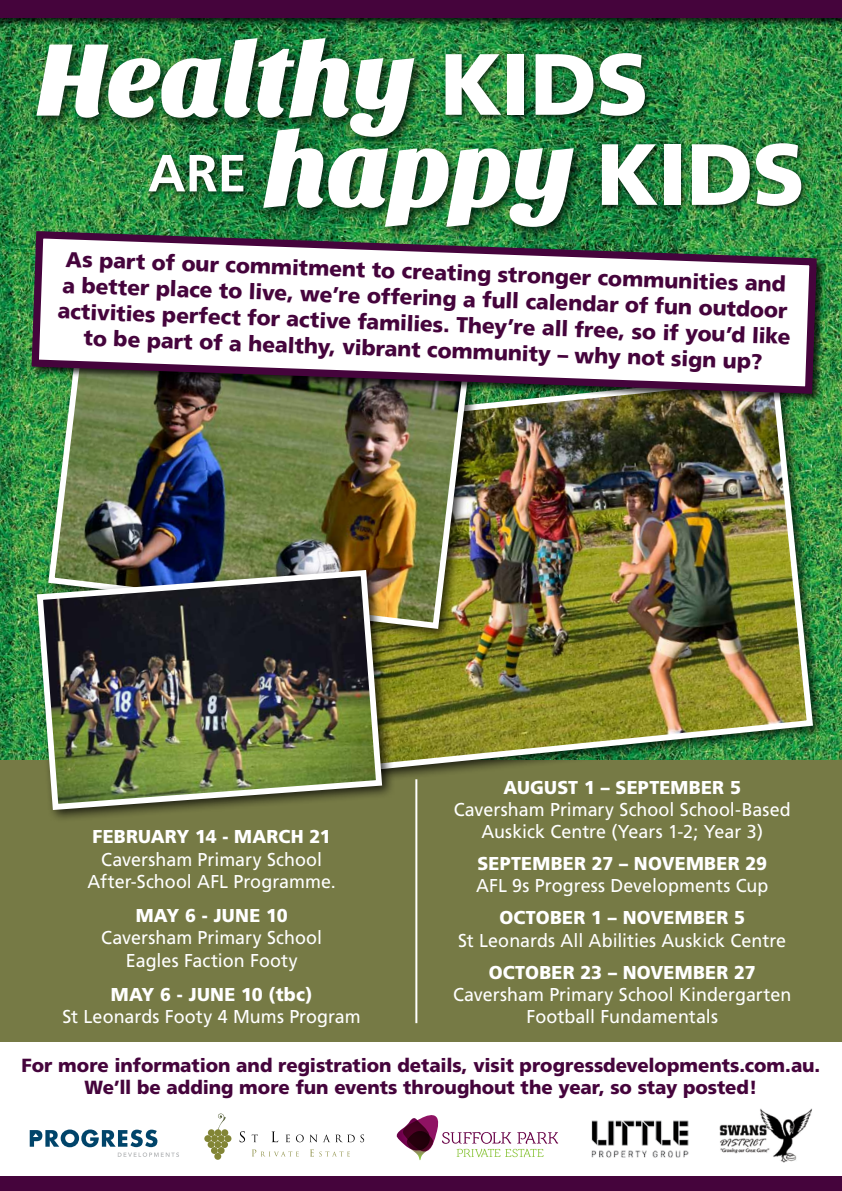
<style>
.page{position:relative;width:842px;height:1191px;background:#fff}
.page>*{position:absolute;margin:0;border:0;box-sizing:border-box;transform-origin:0 0}
.t1{font:105.2px/90.1px "Sansita One";letter-spacing:-.01em;color:#fff;scale:.96 1}
.t2{font:900 21.5px/26px "Frutiger";color:#45043c;text-align:center}
.t3{font:900 19px/22px "Frutiger";letter-spacing:-.005em;color:#45043c;text-align:center}
.t4{font:18.6px/22.2px "Frutiger";color:#fff;text-align:center;scale:.96 1}
.t5{font:900 18.6px "Frutiger";letter-spacing:.015em;color:#fff;scale:.96 1}
.s1{font-family:"Frutiger";font-weight:900;font-size:86.8px}
.s2{font-family:"Frutiger";font-weight:700;font-size:52.2px}
</style>
<div class="page">
<div style="left:0;top:0;width:842px;height:1093px;background:#767a45"></div>
<div style="left:0;top:1042px;width:842px;height:149px;background:#fff"></div>
<img style="left:0;top:27px;width:842px;height:733px">
<div style="left:0;top:1176px;width:842px;height:15px;background:#45043c"></div>
<img style="left:719px;top:1108px;width:93px;height:54px">
<svg style="left:30px;top:1129px;width:149px;height:28px"></svg>
<svg style="left:218px;top:1113px;width:8px;height:16px"></svg>
<div style="left:204px;top:1135px;width:7px;height:7px;background:#828535;border-radius:50%"></div>
<div style="left:211px;top:1135px;width:7px;height:7px;background:#828535;border-radius:50%"></div>
<div style="left:218px;top:1135px;width:7px;height:7px;background:#828535;border-radius:50%"></div>
<div style="left:225px;top:1135px;width:6px;height:7px;background:#828535;border-radius:50%"></div>
<div style="left:208px;top:1141px;width:7px;height:7px;background:#828535;border-radius:50%"></div>
<div style="left:214px;top:1141px;width:7px;height:7px;background:#828535;border-radius:50%"></div>
<div style="left:221px;top:1141px;width:7px;height:7px;background:#828535;border-radius:50%"></div>
<div style="left:208px;top:1129px;width:7px;height:7px;background:#828535;border-radius:50%"></div>
<div style="left:215px;top:1129px;width:7px;height:7px;background:#828535;border-radius:50%"></div>
<div style="left:221px;top:1129px;width:7px;height:7px;background:#828535;border-radius:50%"></div>
<div style="left:211px;top:1147px;width:7px;height:7px;background:#828535;border-radius:50%"></div>
<div style="left:218px;top:1147px;width:7px;height:7px;background:#828535;border-radius:50%"></div>
<div style="left:214px;top:1152px;width:7px;height:7px;background:#828535;border-radius:50%"></div>
<svg style="left:240px;top:1131px;width:5px;height:11px"></svg>
<svg style="left:252px;top:1134px;width:6px;height:8px"></svg>
<svg style="left:271px;top:1131px;width:7px;height:11px"></svg>
<svg style="left:286px;top:1134px;width:4px;height:8px"></svg>
<svg style="left:296px;top:1134px;width:21px;height:8px"></svg>
<svg style="left:323px;top:1134px;width:41px;height:8px"></svg>
<svg style="left:252px;top:1149px;width:47px;height:7px"></svg>
<svg style="left:310px;top:1149px;width:40px;height:7px"></svg>
<img style="left:591px;top:1120px;width:98px;height:38px">
<svg style="left:396px;top:1115px;width:162px;height:45px"></svg>
<div style="left:0;top:0;width:842px;height:27px;background:#000;opacity:.75"></div>
<div style="left:0;top:0;width:842px;height:18px;background:#45043c"></div>
<hr style="left:415px;top:779px;width:2px;height:244px;background:#fff">
<div style="left:233px;top:369px;width:593px;height:424px;background:#000;opacity:.75"></div>
<img style="left:395px;top:403px;width:421px;height:380px">
<div style="left:43px;top:323px;width:438px;height:319px;background:#000;opacity:.75"></div>
<img style="left:45px;top:403px;width:426px;height:229px">
<div style="left:32px;top:565px;width:363px;height:258px;background:#000;opacity:.75"></div>
<img style="left:34px;top:567px;width:351px;height:246px">
<div style="left:30px;top:230px;width:796px;height:173px;background:#000;opacity:.75"></div>
<img style="left:28px;top:227px;width:792px;height:170px">
<div style="left:32px;top:33px;width:395px;height:117px;background:#000;opacity:.75"></div>
<div style="left:442px;top:50px;width:210px;height:73px;background:#000;opacity:.75"></div>
<div style="left:259px;top:123px;width:327px;height:117px;background:#000;opacity:.75"></div>
<img style="left:35px;top:37px;width:540px;height:191px">
<div style="left:599px;top:140px;width:209px;height:73px;background:#000;opacity:.75"></div>
<h1 class="t1" style="left:148px;top:36px;width:676px;text-indent:-111px">Healthy <span class="s1">Kids<br></span><span class="s2">ARE</span> happy <span class="s1">Kids</span></h1>
<p class="t2" style="left:60px;top:246px;width:735px;rotate:2deg">As part of our commitment to creating stronger communities and a better place to live, we’re offering a full calendar of fun outdoor activities perfect for active families. They’re all free, so if you’d like to be part of a healthy, vibrant community – why not sign up?</p>
<p class="t5" style="left:93px;top:825px;width:250px">FEBRUARY 14 - MARCH 21</p>
<p class="t4" style="left:88px;top:847px;width:260px">Caversham Primary School<br>After-School AFL Programme.</p>
<p class="t5" style="left:136px;top:904px;width:160px">MAY 6 - JUNE 10</p>
<p class="t4" style="left:101px;top:926px;width:232px">Caversham Primary School<br>Eagles Faction Footy</p>
<p class="t5" style="left:111px;top:983px;width:212px">MAY 6 - JUNE 10 (tbc)</p>
<p class="t4" style="left:63px;top:1005px;width:312px">St Leonards Footy 4 Mums Program</p>
<p class="t5" style="left:503px;top:776px;width:249px">AUGUST 1 – SEPTEMBER 5</p>
<p class="t4" style="left:454px;top:798px;width:353px">Caversham Primary School School-Based<br>Auskick Centre (Years 1-2; Year 3)</p>
<p class="t5" style="left:477px;top:852px;width:303px">SEPTEMBER 27 – NOVEMBER 29</p>
<p class="t4" style="left:476px;top:874px;width:306px">AFL 9s Progress Developments Cup</p>
<p class="t5" style="left:499px;top:906px;width:257px">OCTOBER 1 – NOVEMBER 5</p>
<p class="t4" style="left:458px;top:929px;width:343px">St Leonards All Abilities Auskick Centre</p>
<p class="t5" style="left:489px;top:961px;width:280px">OCTOBER 23 – NOVEMBER 27</p>
<p class="t4" style="left:453px;top:983px;width:354px">Caversham Primary School Kindergarten<br>Football Fundamentals</p>
<p class="t3" style="left:22px;top:1053px;width:800px">For more information and registration details, visit progressdevelopments.com.au.<br>We’ll be adding more fun events throughout the year, so stay posted!</p>
</div>
